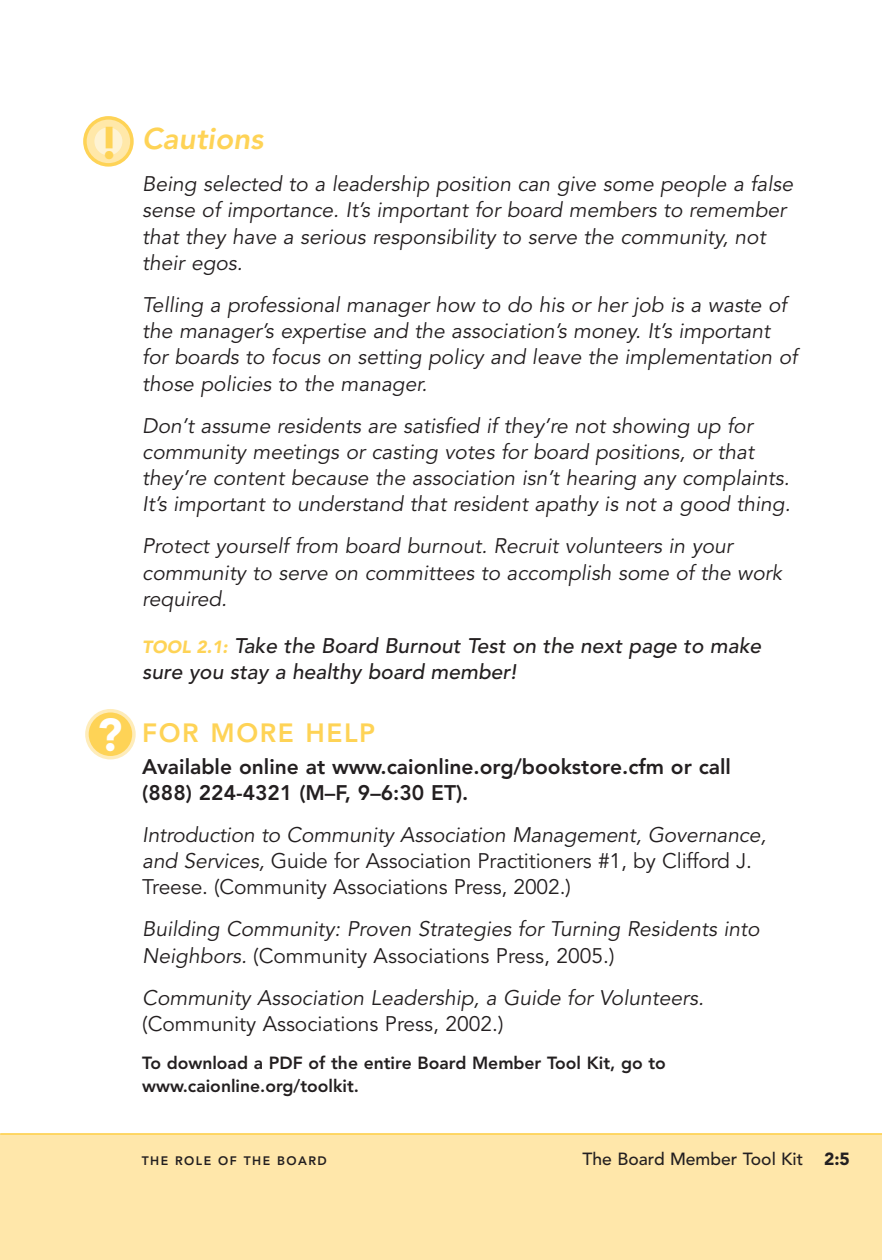
<style>
.page{position:relative;width:882px;height:1260px;background:#fff}
.page>*{position:absolute;margin:0;border:0;box-sizing:border-box;transform-origin:0 0}
.t1{font:900 45.5px "Avenir";color:#fff}
.t2{font:italic 800 29.75px "Avenir";color:#fed356}
.t3{font:800 26.25px "Avenir";letter-spacing:.06em;color:#fed356}
.t4{font:italic 21px/26.2px "Avenir";color:#231f20}
.t5{font:21px/26.2px "Avenir";letter-spacing:-.005em;color:#231f20}
.t6{font:800 21px/26.2px "Avenir";color:#231f20}
.t7{font:italic 500 21px/26.2px "Avenir";color:#231f20}
.t8{font:800 17.5px/22.8px "Avenir";color:#231f20}
.t9{font:500 17.5px "Avenir";color:#231f20}
.t10{font:800 12.25px "Avenir";letter-spacing:.12em;color:#231f20}
.s1{font-weight:900;font-style:normal;font-size:45.5px}
.s2{font-weight:900;font-size:17.5px;color:#fed356}
.s3{font-style:italic}
.s4{font-style:normal}
.s5{font-weight:900}
</style>
<div class="page">
<div style="left:0;top:1134px;width:882px;height:126px;background:#ffe7aa"></div>
<hr style="left:0;top:1133px;width:882px;height:2px;background:#fed356">
<svg style="left:85px;top:118px;width:47px;height:47px"></svg>
<div style="left:83px;top:116px;width:51px;height:51px;border:4px solid #fed356;border-radius:50%"></div>
<div style="left:94px;top:127px;width:28px;height:28px;background:#fef3d3;border-radius:50%"></div>
<hr style="left:0;top:1134px;width:1px;height:126px;background:#ffe7aa">
<div style="left:87px;top:711px;width:47px;height:47px;background:#fed356;border-radius:50%"></div>
<div style="left:85px;top:709px;width:51px;height:50px;border:4px solid #feecba;border-radius:50%"></div>
<h2 class="t2" style="left:99px;top:127px;width:166px"><span class="s1">!</span> Cautions</h2>
<p class="t4" style="left:142px;top:172px;width:652px">Being selected to a leadership position can give some people a false sense of importance. It’s important for board members to remember that they have a serious responsibility to serve the community, not their egos.</p>
<p class="t4" style="left:142px;top:293px;width:657px">Telling a professional manager how to do his or her job is a waste of the manager’s expertise and the association’s money. It’s important for boards to focus on setting policy and leave the implementation of those policies to the manager.</p>
<p class="t4" style="left:142px;top:414px;width:650px">Don’t assume residents are satisfied if they’re not showing up for community meetings or casting votes for board positions, or that they’re content because the association isn’t hearing any complaints.<br>It’s important to understand that resident apathy is not a good thing.</p>
<p class="t4" style="left:142px;top:535px;width:641px">Protect yourself from board burnout. Recruit volunteers in your community to serve on committees to accomplish some of the work required.</p>
<p class="t7" style="left:142px;top:634px;width:621px"><span class="s2">TOOL 2.1:</span> Take the Board Burnout Test on the next page to make sure you stay a healthy board member!</p>
<p class="t3" style="left:142px;top:722px;width:235px">FOR MORE HELP</p>
<p class="t6" style="left:142px;top:755px;width:590px">Available online at www.caionline.org/bookstore.cfm or call (888) 224-4321 (M–F, 9–6:30 ET).</p>
<p class="t5" style="left:142px;top:823px;width:626px"><span class="s3">Introduction to Community Association Management, Governance, and Services,</span> Guide for Association Practitioners #1, by Clifford J.<br>Treese. (Community Associations Press, 2002.)</p>
<p class="t4" style="left:142px;top:918px;width:619px">Building Community: Proven Strategies for Turning Residents into<br>Neighbors. <span class="s4">(Community Associations Press, 2005.)</span></p>
<p class="t4" style="left:142px;top:986px;width:563px">Community Association Leadership, a Guide for Volunteers.</p>
<p class="t5" style="left:142px;top:1012px;width:363px">(Community Associations Press, 2002.)</p>
<p class="t8" style="left:142px;top:1053px;width:525px">To download a PDF of the entire Board Member Tool Kit, go to www.caionline.org/toolkit.</p>
<h1 class="t1" style="left:97px;top:717px;width:27px">?</h1>
<p class="t10" style="left:142px;top:1156px;width:187px">THE ROLE OF THE BOARD</p>
<p class="t9" style="left:583px;top:1152px;width:269px">The Board Member Tool Kit <span class="s5">2:5</span></p>
</div>
